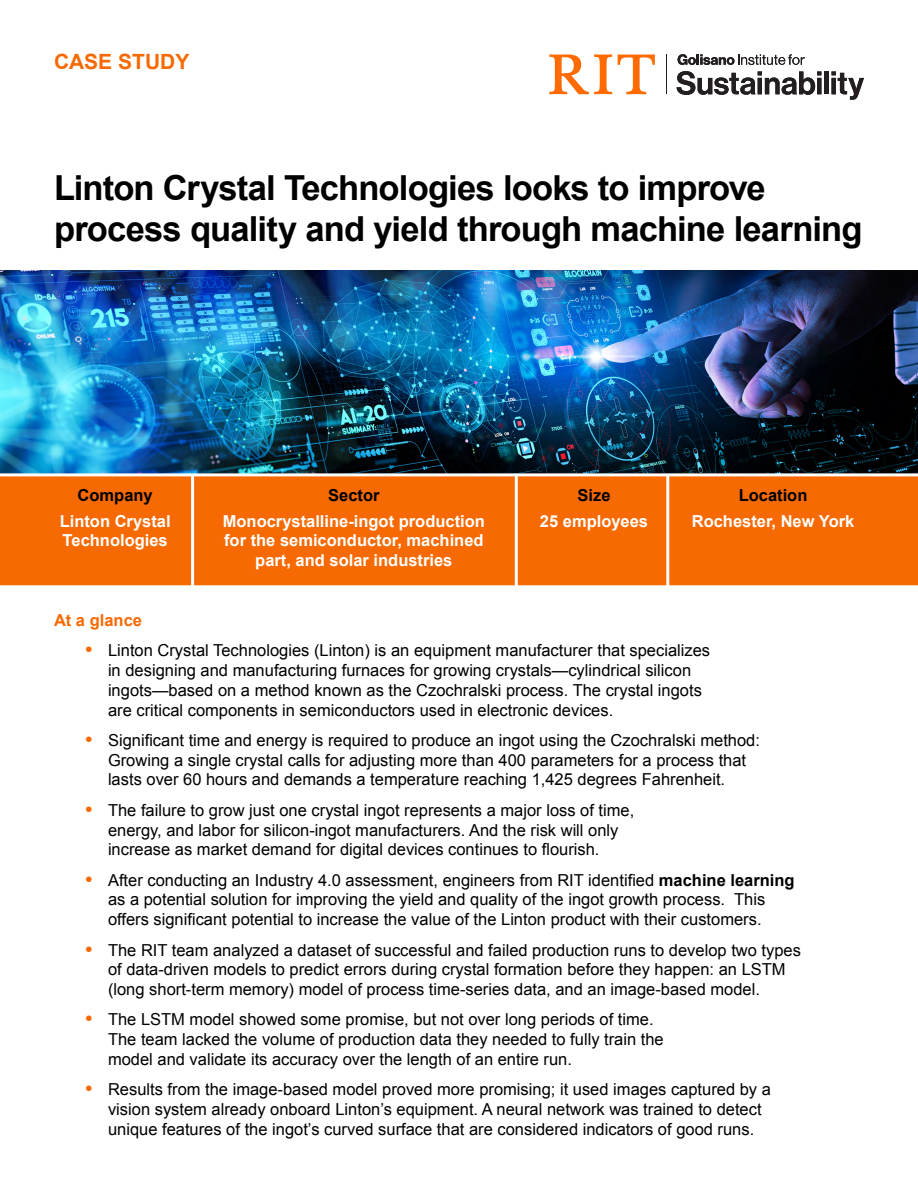
<style>
.page{position:relative;width:918px;height:1188px;background:#fff}
.page>*{position:absolute;margin:0;border:0;box-sizing:border-box;transform-origin:0 0}
.t1{font:700 34.5px/41.4px "Arial";letter-spacing:-.025em;color:#000}
.t2{font:700 21px "Arial";color:#f76902}
.t3{font:16.5px/19.8px "Arial";color:#000}
.t4{font:700 16.5px/19.8px "Arial";color:#fff}
.t5{font:700 16.5px "Arial";color:#000}
.t6{font:700 16.5px "Arial";color:#f76902}
.s1{font-weight:700;font-size:19.5px;color:#f76902}
.s2{font-weight:700}
</style>
<div class="page">
<hr style="left:666px;top:54px;width:1px;height:40px;background:#231f20">
<svg style="left:618px;top:54px;width:37px;height:40px"></svg>
<svg style="left:549px;top:54px;width:63px;height:40px"></svg>
<svg style="left:678px;top:54px;width:127px;height:11px"></svg>
<svg style="left:677px;top:71px;width:144px;height:24px"></svg>
<div style="left:824px;top:71px;width:5px;height:23px;background:#231f20"></div>
<svg style="left:832px;top:71px;width:32px;height:29px"></svg>
<div style="left:0;top:476px;width:918px;height:110px;background:#f76902"></div>
<img style="left:0;top:271px;width:918px;height:202px">
<hr style="left:191px;top:476px;width:3px;height:122px;background:#fff">
<hr style="left:515px;top:476px;width:3px;height:122px;background:#fff">
<hr style="left:666px;top:476px;width:3px;height:122px;background:#fff">
<p class="t2" style="left:54px;top:48px;width:137px">CASE STUDY</p>
<h1 class="t1" style="left:54px;top:168px;width:810px">Linton Crystal Technologies looks to improve process quality and yield through machine learning</h1>
<p class="t5" style="left:78px;top:484px;width:77px">Company</p>
<p class="t4" style="left:60px;top:511px;width:112px">Linton Crystal<br>Technologies</p>
<p class="t5" style="left:328px;top:484px;width:53px">Sector</p>
<p class="t4" style="left:223px;top:511px;width:264px;text-align:center">Monocrystalline-ingot production for the semiconductor, machined part, and solar industries</p>
<p class="t5" style="left:577px;top:484px;width:35px">Size</p>
<p class="t4" style="left:540px;top:511px;width:110px">25 employees</p>
<p class="t5" style="left:739px;top:484px;width:70px">Location</p>
<p class="t4" style="left:692px;top:511px;width:164px">Rochester, New York</p>
<p class="t6" style="left:54px;top:609px;width:90px">At a glance</p>
<p class="t3" style="left:108px;top:641px;width:604px;text-indent:-22px"><span class="s1">•</span> Linton Crystal Technologies (Linton) is an equipment manufacturer that specializes in designing and manufacturing furnaces for growing crystals—cylindrical silicon ingots—based on a method known as the Czochralski process. The crystal ingots are critical components in semiconductors used in electronic devices.</p>
<p class="t3" style="left:108px;top:730px;width:654px;text-indent:-22px"><span class="s1">•</span> Significant time and energy is required to produce an ingot using the Czochralski method:<br>Growing a single crystal calls for adjusting more than 400 parameters for a process that lasts over 60 hours and demands a temperature reaching 1,425 degrees Fahrenheit.</p>
<p class="t3" style="left:108px;top:800px;width:528px;text-indent:-22px"><span class="s1">•</span> The failure to grow just one crystal ingot represents a major loss of time, energy, and labor for silicon-ingot manufacturers. And the risk will only increase as market demand for digital devices continues to flourish.</p>
<p class="t3" style="left:108px;top:870px;width:688px;text-indent:-22px"><span class="s1">•</span> After conducting an Industry 4.0 assessment, engineers from RIT identified <span class="s2">machine learning </span>as a potential solution for improving the yield and quality of the ingot growth process. This offers significant potential to increase the value of the Linton product with their customers.</p>
<p class="t3" style="left:108px;top:940px;width:695px;text-indent:-22px"><span class="s1">•</span> The RIT team analyzed a dataset of successful and failed production runs to develop two types of data-driven models to predict errors during crystal formation before they happen: an LSTM (long short-term memory) model of process time-series data, and an image-based model.</p>
<p class="t3" style="left:108px;top:1010px;width:557px;text-indent:-22px"><span class="s1">•</span> The LSTM model showed some promise, but not over long periods of time.<br>The team lacked the volume of production data they needed to fully train the model and validate its accuracy over the length of an entire run.</p>
<p class="t3" style="left:108px;top:1080px;width:665px;text-indent:-22px"><span class="s1">•</span> Results from the image-based model proved more promising; it used images captured by a vision system already onboard Linton’s equipment. A neural network was trained to detect unique features of the ingot’s curved surface that are considered indicators of good runs.</p>
</div>
